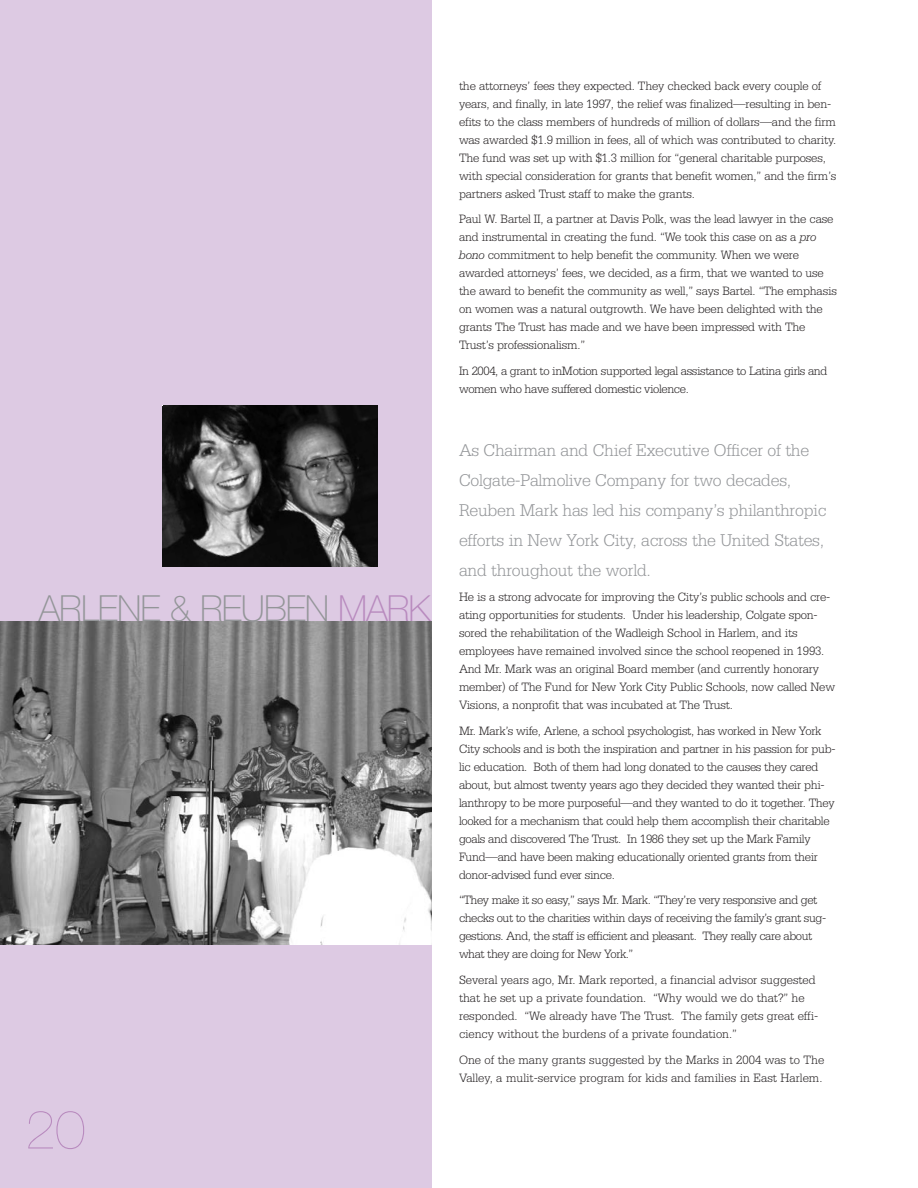
<style>
.page{position:relative;width:918px;height:1188px;background:#fff}
.page>*{position:absolute;margin:0;border:0;box-sizing:border-box;transform-origin:0 0}
.t1{font:200 54px "Helvetica Neue";color:#b88abe}
.t2{font:100 36px "Helvetica Neue";letter-spacing:-.03em;color:#939598}
.t3{font:300 18px/30px "Serifa";letter-spacing:-.015em;color:#939598}
.t4{font:300 12.75px/18px "Serifa";letter-spacing:-.015em;color:#231f20}
.t5{font:300 12.75px/18px "Serifa";letter-spacing:-.035em;color:#231f20}
.s1{color:#b88abe}
.s2{font-style:italic}
</style>
<div class="page">
<div style="left:0;top:0;width:432px;height:1188px;background:#ddcae3"></div>
<img style="left:162px;top:405px;width:216px;height:162px">
<img style="left:0;top:621px;width:432px;height:324px">
<h2 class="t2" style="left:39px;top:595px;width:393px">ARLENE &amp; REUBEN <span class="s1">MARK</span></h2>
<h1 class="t1" style="left:25px;top:1110px;width:62px">20</h1>
<p class="t4" style="left:459px;top:77px;width:379px">the attorneys’ fees they expected. They checked back every couple of years, and finally, in late 1997, the relief was finalized—resulting in ben&shy;efits to the class members of hundreds of million of dollars—and the firm was awarded $1.9 million in fees, all of which was contributed to charity.<br>The fund was set up with $1.3 million for “general charitable purposes, with special consideration for grants that benefit women,” and the firm’s partners asked Trust staff to make the grants.</p>
<p class="t4" style="left:459px;top:211px;width:379px">Paul W. Bartel II, a partner at Davis Polk, was the lead lawyer in the case and instrumental in creating the fund. “We took this case on as a <span class="s2">pro bono</span> commitment to help benefit the community. When we were awarded attorneys’ fees, we decided, as a firm, that we wanted to use the award to benefit the community as well,” says Bartel. “The emphasis on women was a natural outgrowth. We have been delighted with the grants The Trust has made and we have been impressed with The Trust’s professionalism.”</p>
<p class="t4" style="left:459px;top:362px;width:370px">In 2004, a grant to inMotion supported legal assistance to Latina girls and women who have suffered domestic violence.</p>
<h3 class="t3" style="left:459px;top:436px;width:369px">As Chairman and Chief Executive Officer of the Colgate-Palmolive Company for two decades, Reuben Mark has led his company’s philanthropic efforts in New York City, across the United States, and throughout the world.</h3>
<p class="t4" style="left:459px;top:589px;width:378px">He is a strong advocate for improving the City’s public schools and cre&shy;ating opportunities for students. Under his leadership, Colgate spon&shy;sored the rehabilitation of the Wadleigh School in Harlem, and its employees have remained involved since the school reopened in 1993.<br>And Mr. Mark was an original Board member (and currently honorary member) of The Fund for New York City Public Schools, now called New Visions, a nonprofit that was incubated at The Trust.</p>
<p class="t4" style="left:459px;top:723px;width:378px">Mr. Mark’s wife, Arlene, a school psychologist, has worked in New York City schools and is both the inspiration and partner in his passion for pub&shy;lic education. Both of them had long donated to the causes they cared about, but almost twenty years ago they decided they wanted their phi&shy;lanthropy to be more purposeful—and they wanted to do it together. They looked for a mechanism that could help them accomplish their charitable goals and discovered The Trust. In 1986 they set up the Mark Family Fund—and have been making educationally oriented grants from their donor-advised fund ever since.</p>
<p class="t5" style="left:459px;top:892px;width:369px">“They make it so easy,” says Mr. Mark. “They’re very responsive and get checks out to the charities within days of receiving the family’s grant sug&shy;gestions. And, the staff is efficient and pleasant. They really care about what they are doing for New York.”</p>
<p class="t4" style="left:459px;top:972px;width:361px">Several years ago, Mr. Mark reported, a financial advisor suggested that he set up a private foundation. “Why would we do that?” he responded. “We already have The Trust. The family gets great effi&shy;ciency without the burdens of a private foundation.”</p>
<p class="t4" style="left:459px;top:1051px;width:367px">One of the many grants suggested by the Marks in 2004 was to The<br>Valley, a mulit-service program for kids and families in East Harlem.</p>
</div>
